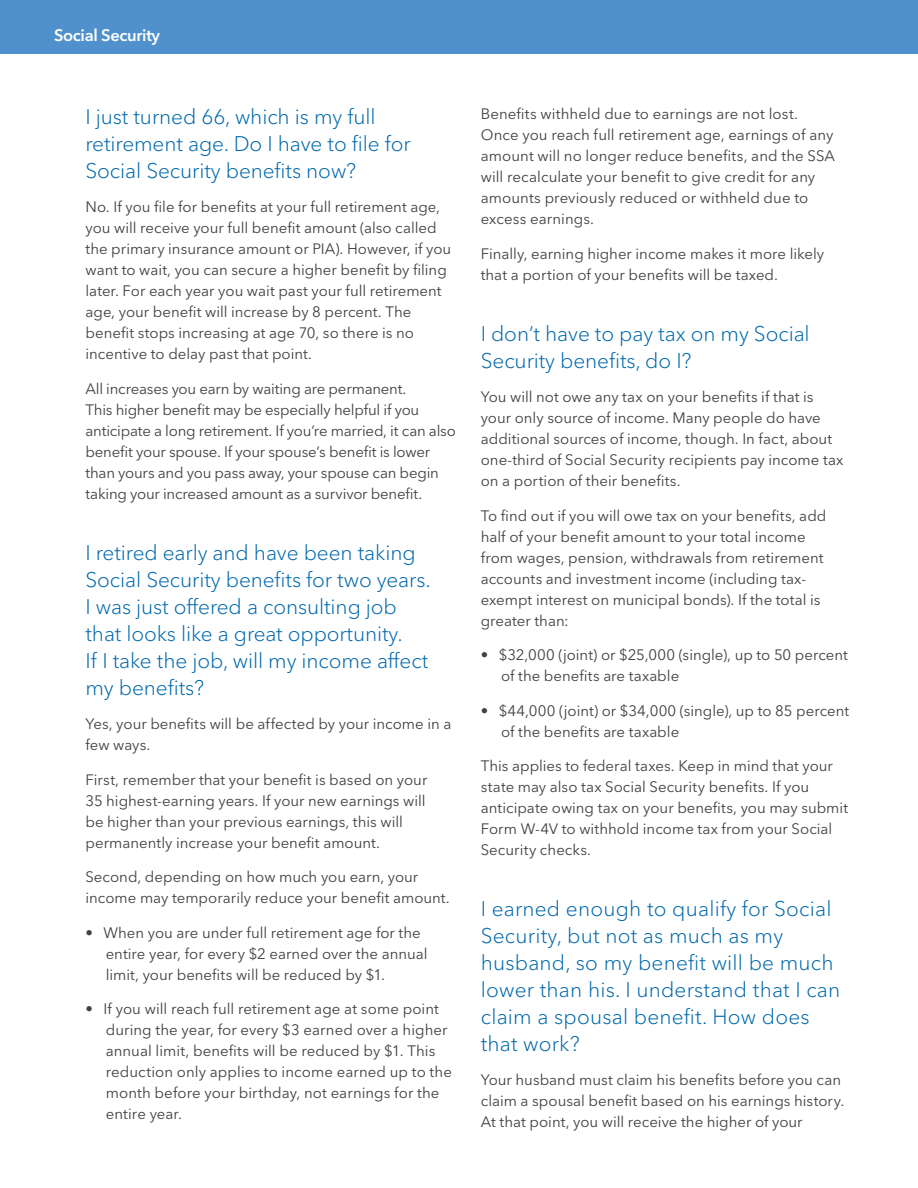
<style>
.page{position:relative;width:918px;height:1188px;background:#fff}
.page>*{position:absolute;margin:0;border:0;box-sizing:border-box;transform-origin:0 0}
.t1{font:300 21px/27px "Avenir Next LT Pro";letter-spacing:-.005em;color:#0068ac}
.t2{font:600 16.5px "Avenir Next LT Pro";letter-spacing:-.02em;color:#fff}
.t3{font:15px/21px "Avenir Next LT Pro";color:#414042}
</style>
<div class="page">
<div style="left:0;top:0;width:918px;height:54px;background:#5091cd"></div>
<p class="t2" style="left:54px;top:25px;width:108px">Social Security</p>
<h1 class="t1" style="left:86px;top:103px;width:327px">I just turned 66, which is my full retirement age. Do I have to file for<br>Social Security benefits now?</h1>
<p class="t3" style="left:86px;top:197px;width:367px">No. If you file for benefits at your full retirement age, you will receive your full benefit amount (also called the primary insurance amount or PIA). However, if you want to wait, you can secure a higher benefit by filing later. For each year you wait past your full retirement age, your benefit will increase by 8 percent. The benefit stops increasing at age 70, so there is no incentive to delay past that point.</p>
<p class="t3" style="left:86px;top:378px;width:372px">All increases you earn by waiting are permanent.<br>This higher benefit may be especially helpful if you anticipate a long retirement. If you’re married, it can also benefit your spouse. If your spouse’s benefit is lower than yours and you pass away, your spouse can begin taking your increased amount as a survivor benefit.</p>
<h1 class="t1" style="left:86px;top:539px;width:347px">I retired early and have been taking<br>Social Security benefits for two years.<br>I was just offered a consulting job that looks like a great opportunity.<br>If I take the job, will my income affect my benefits?</h1>
<p class="t3" style="left:86px;top:713px;width:367px">Yes, your benefits will be affected by your income in a few ways.</p>
<p class="t3" style="left:86px;top:769px;width:343px">First, remember that your benefit is based on your 35 highest-earning years. If your new earnings will be higher than your previous earnings, this will permanently increase your benefit amount.</p>
<p class="t3" style="left:86px;top:866px;width:366px">Second, depending on how much you earn, your income may temporarily reduce your benefit amount.</p>
<p class="t3" style="left:106px;top:922px;width:323px;text-indent:-20px">• When you are under full retirement age for the entire year, for every $2 earned over the annual limit, your benefits will be reduced by $1.</p>
<p class="t3" style="left:106px;top:998px;width:348px;text-indent:-20px">• If you will reach full retirement age at some point during the year, for every $3 earned over a higher annual limit, benefits will be reduced by $1. This reduction only applies to income earned up to the month before your birthday, not earnings for the entire year.</p>
<p class="t3" style="left:481px;top:104px;width:356px">Benefits withheld due to earnings are not lost.<br>Once you reach full retirement age, earnings of any amount will no longer reduce benefits, and the SSA will recalculate your benefit to give credit for any amounts previously reduced or withheld due to excess earnings.</p>
<p class="t3" style="left:481px;top:243px;width:345px">Finally, earning higher income makes it more likely that a portion of your benefits will be taxed.</p>
<h1 class="t1" style="left:481px;top:320px;width:331px">I don’t have to pay tax on my Social<br>Security benefits, do I?</h1>
<p class="t3" style="left:481px;top:386px;width:364px">You will not owe any tax on your benefits if that is your only source of income. Many people do have additional sources of income, though. In fact, about one-third of Social Security recipients pay income tax on a portion of their benefits.</p>
<p class="t3" style="left:481px;top:505px;width:347px">To find out if you will owe tax on your benefits, add half of your benefit amount to your total income from wages, pension, withdrawals from retirement accounts and investment income (including tax&shy;exempt interest on municipal bonds). If the total is greater than:</p>
<p class="t3" style="left:501px;top:644px;width:348px;text-indent:-20px">• $32,000 (joint) or $25,000 (single), up to 50 percent of the benefits are taxable</p>
<p class="t3" style="left:501px;top:700px;width:350px;text-indent:-20px">• $44,000 (joint) or $34,000 (single), up to 85 percent of the benefits are taxable</p>
<p class="t3" style="left:481px;top:755px;width:369px">This applies to federal taxes. Keep in mind that your state may also tax Social Security benefits. If you anticipate owing tax on your benefits, you may submit Form W-4V to withhold income tax from your Social Security checks.</p>
<h1 class="t1" style="left:481px;top:895px;width:361px">I earned enough to qualify for Social<br>Security, but not as much as my husband, so my benefit will be much lower than his. I understand that I can claim a spousal benefit. How does that work?</h1>
<p class="t3" style="left:481px;top:1070px;width:365px">Your husband must claim his benefits before you can claim a spousal benefit based on his earnings history.<br>At that point, you will receive the higher of your</p>
</div>
